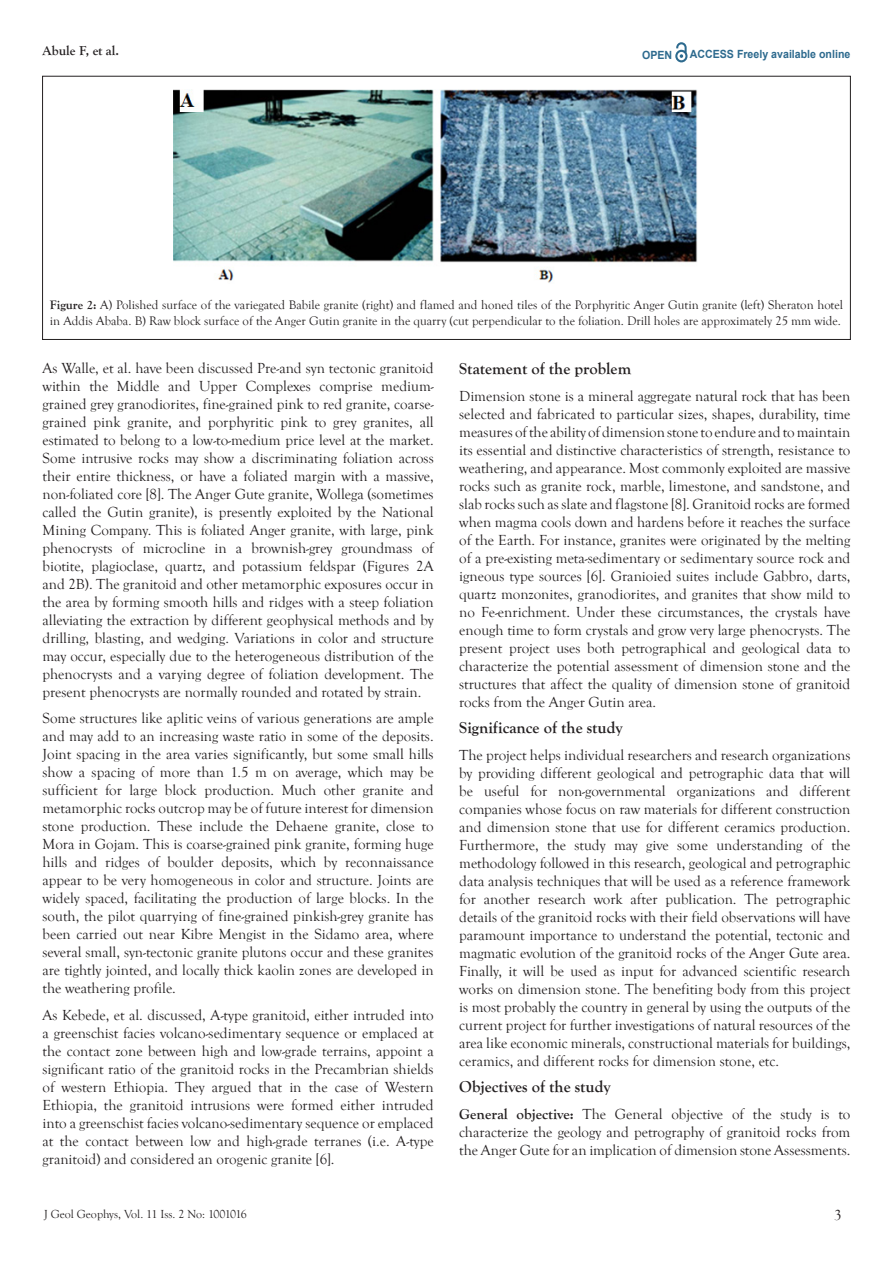
<style>
.page{position:relative;width:893px;height:1263px;background:#fff}
.page>*{position:absolute;margin:0;border:0;box-sizing:border-box;transform-origin:0 0}
.t1{font:700 16.5px "Goudy Old Style T";color:#231f20}
.t2{font:15px/18px "Goudy Old Style T";color:#231f20;text-align:justify}
.t3{font:700 13.5px "Goudy Old Style T";color:#231f20}
.t4{font:12.75px/16.2px "Goudy Old Style T";color:#231f20}
.t5{font:12px "Goudy Old Style T";color:#231f20}
.t6{font:700 11.25px "Arial";color:#2d6a8e;scale:.94 1}
.s1{font-weight:700}
</style>
<div class="page">
<svg style="left:675px;top:43px;width:12px;height:19px"></svg>
<img style="left:174px;top:89px;width:524px;height:194px">
<p class="t3" style="left:43px;top:43px;width:78px">Abule F, et al.</p>
<p class="t6" style="left:642px;top:47px;width:34px">OPEN</p>
<p class="t6" style="left:690px;top:46px;width:172px">ACCESS Freely available online</p>
<p class="t4" style="left:50px;top:297px;width:794px"><span class="s1">Figure 2:</span> A) Polished surface of the variegated Babile granite (right) and flamed and honed tiles of the Porphyritic Anger Gutin granite (left) Sheraton hotel in Addis Ababa. B) Raw block surface of the Anger Gutin granite in the quarry (cut perpendicular to the foliation. Drill holes are approximately 25 mm wide.</p>
<p class="t2" style="left:43px;top:359px;width:393px">As Walle, et al. have been discussed Pre-and syn tectonic granitoid within the Middle and Upper Complexes comprise medium&shy;grained grey granodiorites, fine-grained pink to red granite, coarse&shy;grained pink granite, and porphyritic pink to grey granites, all estimated to belong to a low-to-medium price level at the market.<br>Some intrusive rocks may show a discriminating foliation across their entire thickness, or have a foliated margin with a massive, non-foliated core [8]. The Anger Gute granite, Wollega (sometimes called the Gutin granite), is presently exploited by the National Mining Company. This is foliated Anger granite, with large, pink phenocrysts of microcline in a brownish-grey groundmass of biotite, plagioclase, quartz, and potassium feldspar (Figures 2A and 2B). The granitoid and other metamorphic exposures occur in the area by forming smooth hills and ridges with a steep foliation alleviating the extraction by different geophysical methods and by drilling, blasting, and wedging. Variations in color and structure may occur, especially due to the heterogeneous distribution of the phenocrysts and a varying degree of foliation development. The present phenocrysts are normally rounded and rotated by strain.</p>
<p class="t2" style="left:43px;top:710px;width:393px">Some structures like aplitic veins of various generations are ample and may add to an increasing waste ratio in some of the deposits.<br>Joint spacing in the area varies significantly, but some small hills show a spacing of more than 1.5 m on average, which may be sufficient for large block production. Much other granite and metamorphic rocks outcrop may be of future interest for dimension stone production. These include the Dehaene granite, close to Mora in Gojam. This is coarse-grained pink granite, forming huge hills and ridges of boulder deposits, which by reconnaissance appear to be very homogeneous in color and structure. Joints are widely spaced, facilitating the production of large blocks. In the south, the pilot quarrying of fine-grained pinkish-grey granite has been carried out near Kibre Mengist in the Sidamo area, where several small, syn-tectonic granite plutons occur and these granites are tightly jointed, and locally thick kaolin zones are developed in the weathering profile.</p>
<p class="t2" style="left:43px;top:1006px;width:393px">As Kebede, et al. discussed, A-type granitoid, either intruded into a greenschist facies volcano-sedimentary sequence or emplaced at the contact zone between high and low-grade terrains, appoint a significant ratio of the granitoid rocks in the Precambrian shields of western Ethiopia. They argued that in the case of Western Ethiopia, the granitoid intrusions were formed either intruded into a greenschist facies volcano-sedimentary sequence or emplaced at the contact between low and high-grade terranes (i.e. A-type granitoid) and considered an orogenic granite [6].</p>
<p class="t5" style="left:44px;top:1207px;width:204px">J Geol Geophys, Vol. 11 Iss. 2 No: 1001016</p>
<p class="t1" style="left:459px;top:359px;width:174px">Statement of the problem</p>
<p class="t2" style="left:459px;top:387px;width:393px">Dimension stone is a mineral aggregate natural rock that has been selected and fabricated to particular sizes, shapes, durability, time measures of the ability of dimension stone to endure and to maintain its essential and distinctive characteristics of strength, resistance to weathering, and appearance. Most commonly exploited are massive rocks such as granite rock, marble, limestone, and sandstone, and slab rocks such as slate and flagstone [8]. Granitoid rocks are formed when magma cools down and hardens before it reaches the surface of the Earth. For instance, granites were originated by the melting of a pre-existing meta-sedimentary or sedimentary source rock and igneous type sources [6]. Granioied suites include Gabbro, darts, quartz monzonites, granodiorites, and granites that show mild to no Fe-enrichment. Under these circumstances, the crystals have enough time to form crystals and grow very large phenocrysts. The present project uses both petrographical and geological data to characterize the potential assessment of dimension stone and the structures that affect the quality of dimension stone of granitoid rocks from the Anger Gutin area.</p>
<p class="t1" style="left:459px;top:718px;width:165px">Significance of the study</p>
<p class="t2" style="left:459px;top:746px;width:393px">The project helps individual researchers and research organizations by providing different geological and petrographic data that will be useful for non-governmental organizations and different companies whose focus on raw materials for different construction and dimension stone that use for different ceramics production.<br>Furthermore, the study may give some understanding of the methodology followed in this research, geological and petrographic data analysis techniques that will be used as a reference framework for another research work after publication. The petrographic details of the granitoid rocks with their field observations will have paramount importance to understand the potential, tectonic and magmatic evolution of the granitoid rocks of the Anger Gute area.<br>Finally, it will be used as input for advanced scientific research works on dimension stone. The benefiting body from this project is most probably the country in general by using the outputs of the current project for further investigations of natural resources of the area like economic minerals, constructional materials for buildings, ceramics, and different rocks for dimension stone, etc.</p>
<p class="t1" style="left:459px;top:1077px;width:153px">Objectives of the study</p>
<p class="t2" style="left:459px;top:1105px;width:393px"><span class="s1">General objective:</span> The General objective of the study is to characterize the geology and petrography of granitoid rocks from the Anger Gute for an implication of dimension stone Assessments.</p>
<p class="t2" style="left:834px;top:1207px;width:9px">3</p>
</div>
